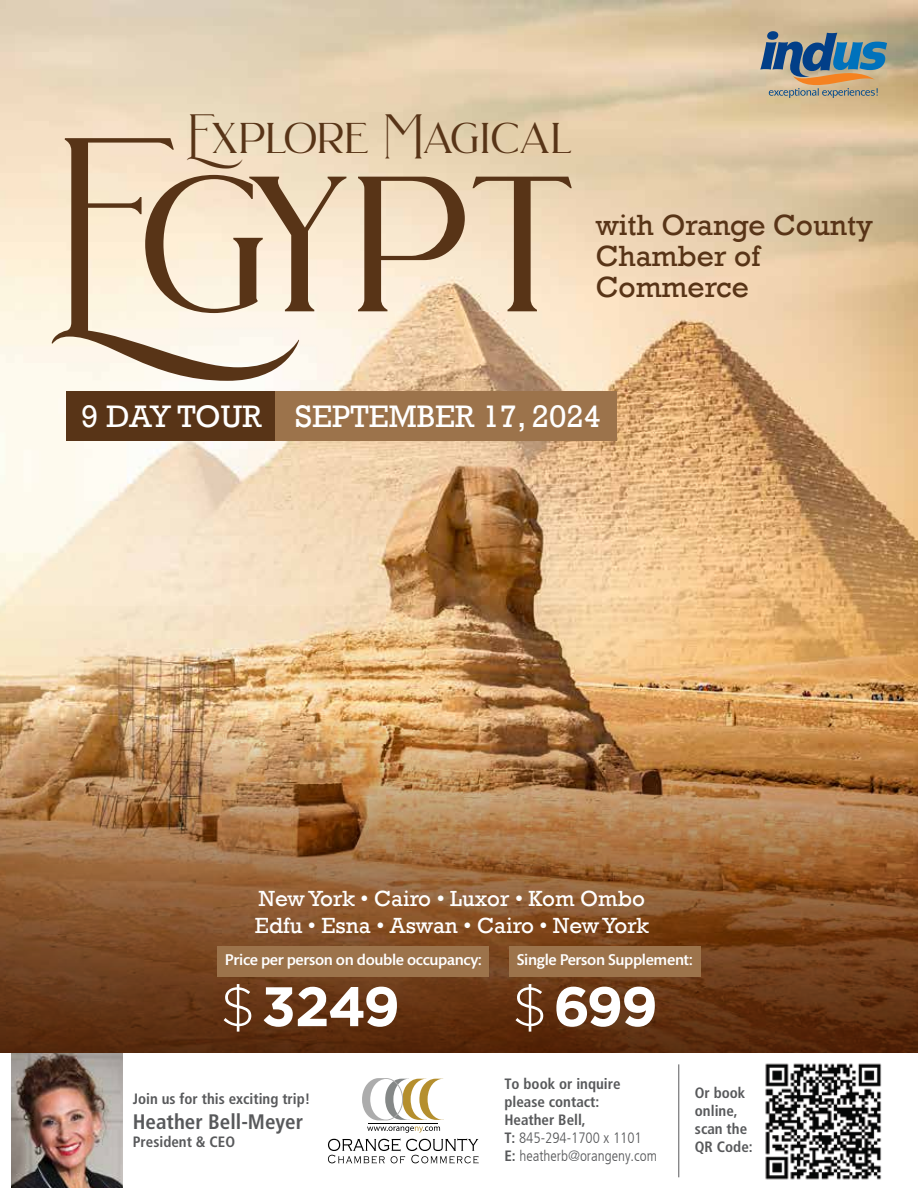
<style>
.page{position:relative;width:918px;height:1188px;background:#fff}
.page>*{position:absolute;margin:0;border:0;box-sizing:border-box;transform-origin:0 0}
.t1{font:192.45px "Brilon 1.2";color:#583417}
.t2{font:700 55.5px "Gotham";letter-spacing:-.04em;color:#fff}
.t3{font:43.05px "Brilon 1.2";color:#583417}
.t4{font:31.95px "Rockwell";color:#fff}
.t5{font:30px/31px "Rockwell";color:#583417}
.t6{font:22.5px/27px "Rockwell";color:#fff}
.t7{font:700 condensed 21px "Frutiger LT Com";color:#58595b}
.t8{font:500 15.9px "Mundo Sans Std";letter-spacing:-.02em;color:#fff}
.t9{font:700 condensed 15px/18px "Frutiger LT Com";color:#58595b}
.s1{font-weight:300}
</style>
<div class="page">
<img style="left:0;top:0;width:918px;height:607px">
<img style="left:0;top:607px;width:918px;height:447px">
<svg style="left:760px;top:31px;width:127px;height:67px;background:#87908e"></svg>
<div style="left:67px;top:392px;width:221px;height:49px;background:#583417"></div>
<div style="left:275px;top:392px;width:342px;height:49px;background:#9c734b"></div>
<div style="left:217px;top:947px;width:272px;height:30px;background:#9c734b"></div>
<div style="left:509px;top:947px;width:192px;height:30px;background:#9c734b"></div>
<img style="left:11px;top:1054px;width:111px;height:134px">
<hr style="left:678px;top:1064px;width:1px;height:113px;background:#58595b">
<hr style="left:369px;top:1123px;width:69px;height:1px;background:#010101">
<svg style="left:328px;top:1127px;width:150px;height:37px"></svg>
<svg style="left:362px;top:1078px;width:82px;height:42px"></svg>
<img style="left:765px;top:1063px;width:117px;height:117px">
<h3 class="t3" style="left:186px;top:101px;width:388px">Explore Magical</h3>
<h1 class="t1" style="left:44px;top:76px;width:535px">Egypt</h1>
<h3 class="t5" style="left:596px;top:209px;width:279px">with Orange County<br>Chamber of<br>Commerce</h3>
<h3 class="t4" style="left:81px;top:398px;width:521px">9 DAY TOUR SEPTEMBER 17, 2024</h3>
<h3 class="t6" style="left:255px;top:886px;width:396px">New York • Cairo • Luxor • Kom Ombo<br>Edfu • Esna • Aswan • Cairo • New York</h3>
<p class="t8" style="left:225px;top:951px;width:258px">Price per person on double occupancy:</p>
<h2 class="t2" style="left:220px;top:970px;width:181px"><span class="s1">$</span> 3249</h2>
<p class="t9" style="left:133px;top:1090px;width:179px">Join us for this exciting trip!</p>
<h3 class="t7" style="left:133px;top:1109px;width:172px">Heather Bell-Meyer</h3>
<p class="t9" style="left:133px;top:1133px;width:104px">President &amp; CEO</p>
<p class="t8" style="left:517px;top:951px;width:177px">Single Person Supplement:</p>
<h2 class="t2" style="left:512px;top:970px;width:147px"><span class="s1">$</span> 699</h2>
<p class="t9" style="left:504px;top:1075px;width:154px">To book or inquire please contact:<br>Heather Bell,<br>T: <span class="s1">845-294-1700 x 1101<br></span>E: <span class="s1">heatherb@orangeny.com</span></p>
<p class="t9" style="left:695px;top:1084px;width:59px">Or book online, scan the<br>QR Code:</p>
</div>
